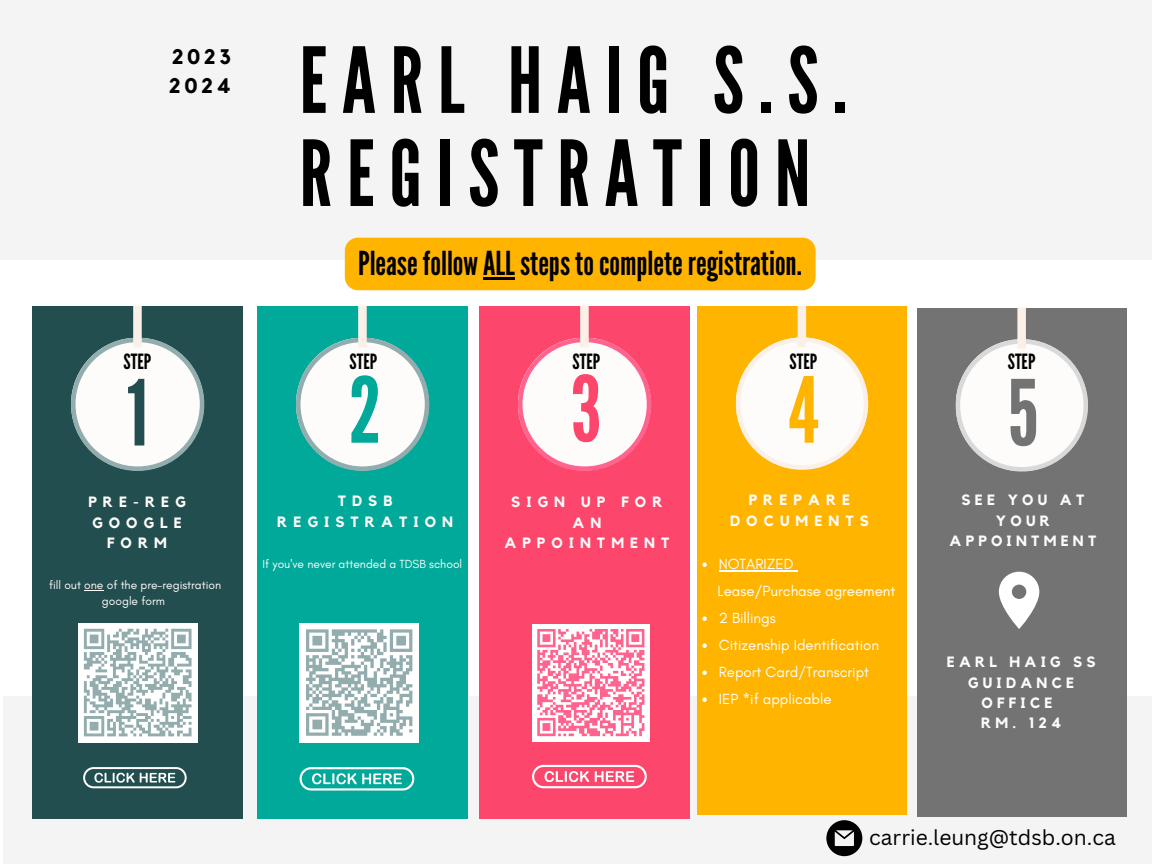
<style>
.page{position:relative;width:1152px;height:864px;background:#fff}
.page>*{position:absolute;margin:0;border:0;box-sizing:border-box;transform-origin:0 0}
.t1{font:90.75px/93.2px "League Gothic";letter-spacing:.16em;color:#000}
.t2{font:90.75px "League Gothic";color:#234e4f}
.t3{font:90.75px "League Gothic";color:#00a999}
.t4{font:90.75px "League Gothic";color:#fd466b}
.t5{font:90.75px "League Gothic";color:#ffb400}
.t6{font:90.75px "League Gothic";color:#737373}
.t7{font:33px "League Gothic";color:#000}
.t8{font:21px "Canva Sans";color:#000}
.t9{font:21px "League Gothic";color:#000}
.t10{font:700 21px "Kollektif";letter-spacing:.175em;color:#000}
.t11{font:15px "Glacial Indifference";color:#fff}
.t12{font:700 14.85px/20.2px "Kollektif";letter-spacing:.41em;color:#fefcfb;text-align:center}
.t13{font:700 14.85px/20.2px "Kollektif";letter-spacing:.285em;color:#fefcfb;text-align:center}
.t14{font:12px/16px "Glacial Indifference";color:#fefcfb;text-align:center}
</style>
<div class="page">
<div style="left:3px;top:696px;width:1149px;height:168px;background:#f4f4f4"></div>
<div style="left:32px;top:306px;width:211px;height:513px;background:#234e4f"></div>
<svg style="left:71px;top:338px;width:133px;height:133px"></svg>
<div style="left:133px;top:306px;width:9px;height:41px;background:#faf0e8"></div>
<div style="left:257px;top:306px;width:211px;height:513px;background:#00a999"></div>
<svg style="left:296px;top:338px;width:133px;height:133px"></svg>
<div style="left:358px;top:306px;width:9px;height:41px;background:#faf0e8"></div>
<div style="left:479px;top:306px;width:211px;height:513px;background:#fd466b"></div>
<svg style="left:518px;top:338px;width:133px;height:133px"></svg>
<div style="left:580px;top:306px;width:9px;height:41px;background:#faf0e8"></div>
<div style="left:697px;top:306px;width:210px;height:509px;background:#ffb400"></div>
<svg style="left:736px;top:337px;width:132px;height:133px"></svg>
<div style="left:798px;top:306px;width:8px;height:41px;background:#faf0e8"></div>
<div style="left:917px;top:308px;width:209px;height:509px;background:#737373"></div>
<svg style="left:956px;top:339px;width:132px;height:133px"></svg>
<div style="left:1017px;top:308px;width:9px;height:41px;background:#faf0e8"></div>
<div style="left:0;top:0;width:1152px;height:259px;background:#f4f4f4"></div>
<svg style="left:84px;top:590px;width:20px;height:1px"></svg>
<div style="left:78px;top:623px;width:119px;height:119px;background:#fff"></div>
<svg style="left:83px;top:628px;width:109px;height:109px"></svg>
<div style="left:300px;top:623px;width:119px;height:119px;background:#fff"></div>
<svg style="left:306px;top:629px;width:107px;height:107px"></svg>
<div style="left:532px;top:624px;width:118px;height:117px;background:#fff"></div>
<svg style="left:537px;top:629px;width:108px;height:108px"></svg>
<svg style="left:826px;top:820px;width:36px;height:36px"></svg>
<svg style="left:83px;top:767px;width:104px;height:21px"></svg>
<svg style="left:300px;top:767px;width:114px;height:24px"></svg>
<svg style="left:532px;top:765px;width:115px;height:23px"></svg>
<svg style="left:999px;top:572px;width:40px;height:57px"></svg>
<svg style="left:702px;top:562px;width:5px;height:5px"></svg>
<hr style="left:719px;top:570px;width:75px;height:1px;background:#fff">
<svg style="left:702px;top:616px;width:5px;height:5px"></svg>
<svg style="left:702px;top:643px;width:5px;height:5px"></svg>
<svg style="left:702px;top:670px;width:5px;height:5px"></svg>
<svg style="left:702px;top:697px;width:5px;height:5px"></svg>
<div style="left:345px;top:238px;width:471px;height:52px;background:#ffb400"></div>
<hr style="left:483px;top:277px;width:32px;height:2px;background:#000">
<p class="t10" style="left:172px;top:47px;width:61px">2023</p>
<p class="t10" style="left:169px;top:76px;width:63px">2024</p>
<p class="t1" style="left:300px;top:36px;width:549px">EARL HAIG S.S.<br>REGISTRATION</p>
<p class="t7" style="left:358px;top:244px;width:445px">Pleasefollow ALLstepstocompleteregistration.</p>
<p class="t9" style="left:124px;top:350px;width:29px">STEP</p>
<p class="t9" style="left:350px;top:350px;width:29px">STEP</p>
<p class="t9" style="left:573px;top:350px;width:29px">STEP</p>
<p class="t9" style="left:790px;top:350px;width:29px">STEP</p>
<p class="t9" style="left:1008px;top:350px;width:29px">STEP</p>
<p class="t2" style="left:127px;top:361px;width:23px">1</p>
<p class="t3" style="left:349px;top:358px;width:34px">2</p>
<p class="t4" style="left:571px;top:357px;width:32px">3</p>
<p class="t5" style="left:788px;top:358px;width:32px">4</p>
<p class="t6" style="left:1007px;top:361px;width:33px">5</p>
<p class="t12" style="left:88px;top:493px;width:99px">PRE-REG</p>
<p class="t12" style="left:92px;top:513px;width:91px">GOOGLE<br>FORM</p>
<p class="t14" style="left:49px;top:577px;width:174px">fill out one of the pre-registration google form</p>
<p class="t12" style="left:277px;top:492px;width:177px">TDSB<br>REGISTRATION</p>
<p class="t12" style="left:504px;top:493px;width:167px">SIGN UP FOR<br>A N<br>APPOINTMENT</p>
<p class="t14" style="left:263px;top:556px;width:201px">If you've never attended a TDSB school</p>
<p class="t12" style="left:730px;top:491px;width:140px">PREPARE<br>DOCUMENTS</p>
<p class="t13" style="left:950px;top:491px;width:148px">SEE YOU AT<br>YOUR<br>APPOINTMENT</p>
<p class="t11" style="left:719px;top:555px;width:76px">NOTARIZED</p>
<p class="t11" style="left:718px;top:582px;width:179px">Lease/Purchase agreement</p>
<p class="t11" style="left:719px;top:609px;width:59px">2 Billings</p>
<p class="t11" style="left:719px;top:636px;width:162px">Citizenship Identification</p>
<p class="t11" style="left:719px;top:663px;width:152px">Report Card/Transcript</p>
<p class="t11" style="left:719px;top:690px;width:114px">IEP *if applicable</p>
<p class="t13" style="left:947px;top:653px;width:150px">EARL HAIG SS</p>
<p class="t13" style="left:968px;top:673px;width:107px">GUIDANCE<br>OFFICE</p>
<p class="t12" style="left:981px;top:713px;width:82px">RM. 124</p>
<p class="t8" style="left:869px;top:823px;width:248px">carrie.leung@tdsb.on.ca</p>
</div>
